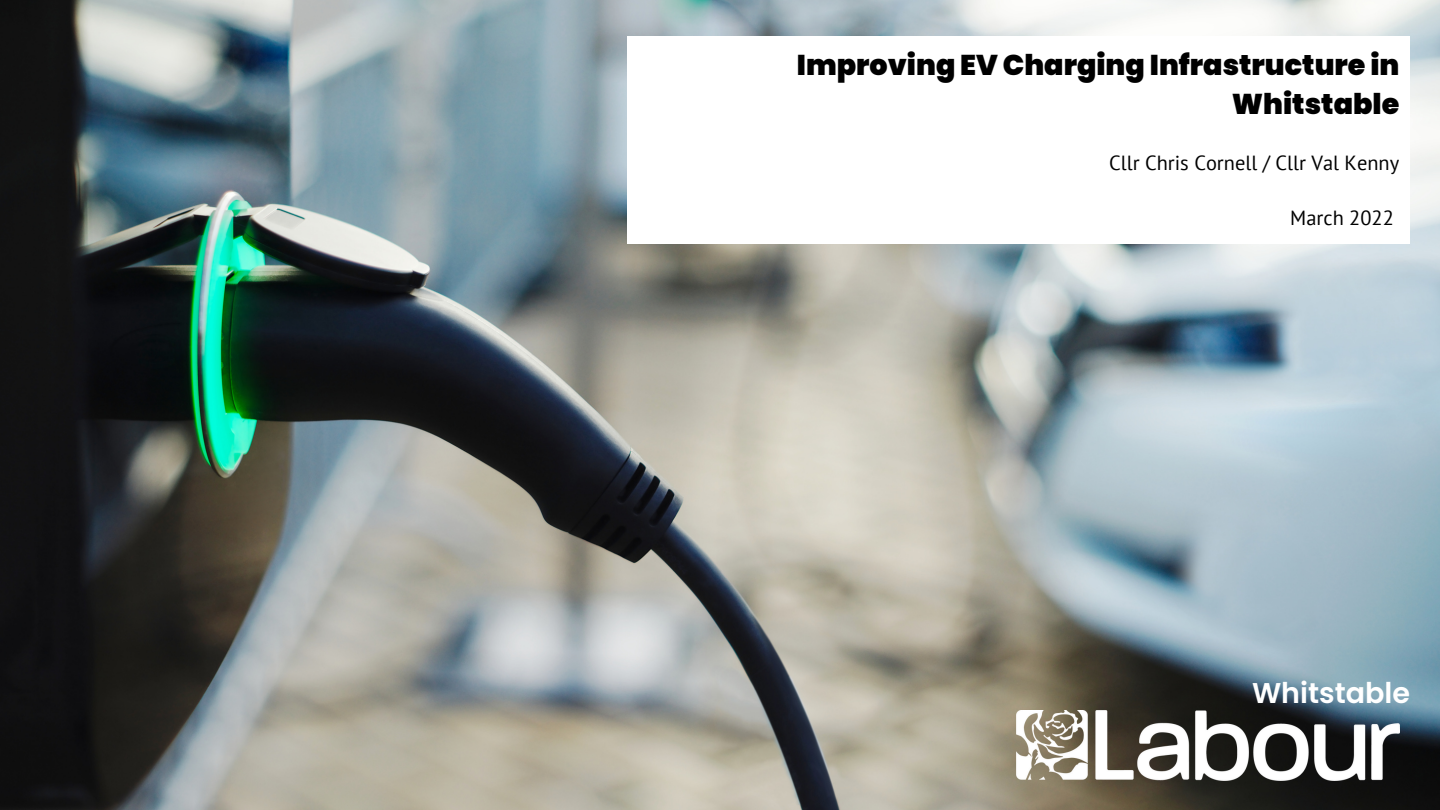
<style>
.page{position:relative;width:1440px;height:810px;background:#fff}
.page>*{position:absolute;margin:0;border:0;box-sizing:border-box;transform-origin:0 0}
.t1{font:900 28.6px/39.1px "Poppins";color:#000;text-align:right}
.t2{font:600 28.6px "Poppins";color:#fff}
.t3{font:20.4px "PT Sans";color:#000}
</style>
<div class="page">
<img style="left:0;top:0;width:1440px;height:810px">
<img style="left:1017px;top:710px;width:383px;height:71px">
<div style="left:627px;top:36px;width:782px;height:208px;background:#fff"></div>
<p class="t1" style="left:797px;top:45px;width:604px">Improving EV Charging Infrastructure in<br>Whitstable</p>
<p class="t3" style="left:1109px;top:149px;width:292px">Cllr Chris Cornell / Cllr Val Kenny</p>
<p class="t3" style="left:1290px;top:204px;width:105px">March 2022</p>
<p class="t2" style="left:1252px;top:673px;width:160px">Whitstable</p>
</div>
